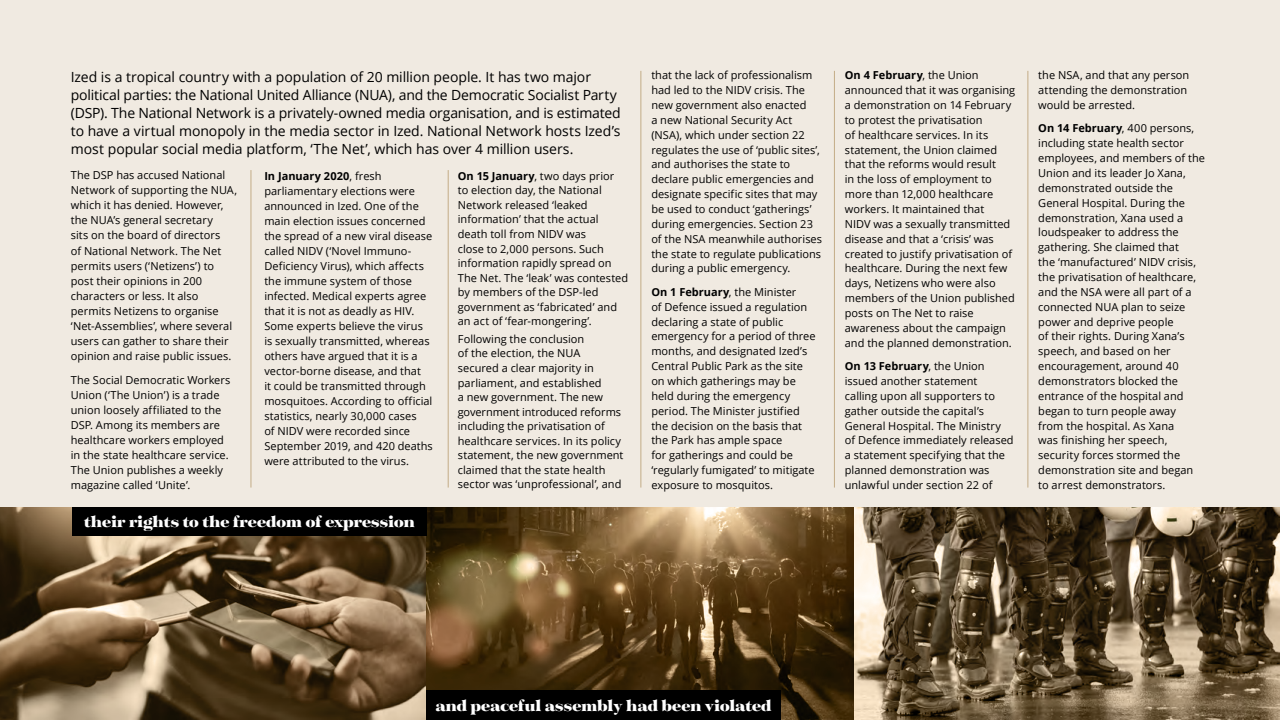
<style>
.page{position:relative;width:1280px;height:720px;background:#f0eae1}
.page>*{position:absolute;margin:0;border:0;box-sizing:border-box;transform-origin:0 0}
.t1{font:900 18px "Tenez";letter-spacing:-.02em;color:#fff}
.t2{font:14px/18.1px "Open Sans";letter-spacing:-.01em;color:#000}
.t3{font:11px/14.9px "Open Sans";color:#000}
.s1{font-weight:700}
</style>
<div class="page">
<svg style="left:0;top:507px;width:1280px;height:213px;background:#695436"></svg>
<hr style="left:251px;top:170px;width:1px;height:318px;background:#c3ac86">
<hr style="left:448px;top:170px;width:1px;height:318px;background:#c3ac86">
<hr style="left:641px;top:71px;width:1px;height:417px;background:#c3ac86">
<hr style="left:834px;top:71px;width:1px;height:417px;background:#c3ac86">
<hr style="left:1028px;top:71px;width:1px;height:417px;background:#c3ac86">
<div style="left:72px;top:507px;width:355px;height:29px;background:#000"></div>
<div style="left:426px;top:690px;width:355px;height:30px;background:#000"></div>
<p class="t2" style="left:71px;top:67px;width:551px">Ized is a tropical country with a population of 20 million people. It has two major political parties: the National United Alliance (NUA), and the Democratic Socialist Party (DSP). The National Network is a privately-owned media organisation, and is estimated to have a virtual monopoly in the media sector in Ized. National Network hosts Ized’s most popular social media platform, ‘The Net’, which has over 4 million users.</p>
<p class="t3" style="left:71px;top:167px;width:168px">The DSP has accused National<br>Network of supporting the NUA, which it has denied. However, the NUA’s general secretary<br>sits on the board of directors<br>of National Network. The Net permits users (‘Netizens’) to post their opinions in 200 characters or less. It also permits Netizens to organise ‘Net-Assemblies’, where several users can gather to share their opinion and raise public issues.</p>
<p class="t3" style="left:71px;top:372px;width:161px">The Social Democratic Workers<br>Union (‘The Union’) is a trade union loosely affiliated to the<br>DSP. Among its members are healthcare workers employed in the state healthcare service.<br>The Union publishes a weekly magazine called ‘Unite’.</p>
<p class="t3" style="left:264px;top:168px;width:170px"><span class="s1">In January 2020</span>, fresh parliamentary elections were announced in Ized. One of the main election issues concerned the spread of a new viral disease called NIDV (‘Novel Immuno-<br>Deficiency Virus), which affects the immune system of those infected. Medical experts agree that it is not as deadly as HIV.<br>Some experts believe the virus is sexually transmitted, whereas others have argued that it is a vector-borne disease, and that<br>it could be transmitted through mosquitoes. According to official statistics, nearly 30,000 cases<br>of NIDV were recorded since<br>September 2019, and 420 deaths were attributed to the virus.</p>
<p class="t3" style="left:458px;top:168px;width:172px;line-height:14.6px"><span class="s1">On 15 January</span>, two days prior<br>to election day, the National<br>Network released ‘leaked information’ that the actual death toll from NIDV was<br>close to 2,000 persons. Such information rapidly spread on<br>The Net. The ‘leak’ was contested by members of the DSP-led government as ‘fabricated’ and an act of ‘fear-mongering’.</p>
<p class="t3" style="left:458px;top:331px;width:167px;line-height:14.6px">Following the conclusion<br>of the election, the NUA secured a clear majority in parliament, and established<br>a new government. The new government introduced reforms including the privatisation of healthcare services. In its policy statement, the new government claimed that the state health sector was ‘unprofessional’, and</p>
<p class="t1" style="left:84px;top:508px;width:333px">their rights to the freedom of expression</p>
<p class="t3" style="left:651px;top:68px;width:172px">that the lack of professionalism had led to the NIDV crisis. The new government also enacted<br>a new National Security Act (NSA), which under section 22 regulates the use of ‘public sites’, and authorises the state to declare public emergencies and designate specific sites that may be used to conduct ‘gatherings’ during emergencies. Section 23 of the NSA meanwhile authorises the state to regulate publications during a public emergency.</p>
<p class="t3" style="left:651px;top:284px;width:166px"><span class="s1">On 1 February</span>, the Minister<br>of Defence issued a regulation declaring a state of public emergency for a period of three months, and designated Ized’s<br>Central Public Park as the site on which gatherings may be held during the emergency period. The Minister justified the decision on the basis that the Park has ample space<br>for gatherings and could be ‘regularly fumigated’ to mitigate exposure to mosquitos.</p>
<p class="t3" style="left:845px;top:68px;width:172px"><span class="s1">On 4 February</span>, the Union announced that it was organising a demonstration on 14 February to protest the privatisation<br>of healthcare services. In its statement, the Union claimed that the reforms would result<br>in the loss of employment to more than 12,000 healthcare workers. It maintained that<br>NIDV was a sexually transmitted disease and that a ‘crisis’ was created to justify privatisation of healthcare. During the next few days, Netizens who were also members of the Union published posts on The Net to raise awareness about the campaign and the planned demonstration.</p>
<p class="t3" style="left:845px;top:358px;width:170px"><span class="s1">On 13 February</span>, the Union issued another statement<br>calling upon all supporters to gather outside the capital’s<br>General Hospital. The Ministry of Defence immediately released a statement specifying that the planned demonstration was unlawful under section 22 of</p>
<p class="t3" style="left:1038px;top:68px;width:153px">the NSA, and that any person attending the demonstration would be arrested.</p>
<p class="t3" style="left:1038px;top:121px;width:168px"><span class="s1">On 14 February</span>, 400 persons, including state health sector employees, and members of the<br>Union and its leader Jo Xana, demonstrated outside the<br>General Hospital. During the demonstration, Xana used a loudspeaker to address the gathering. She claimed that<br>the ‘manufactured’ NIDV crisis, the privatisation of healthcare, and the NSA were all part of a connected NUA plan to seize power and deprive people<br>of their rights. During Xana’s speech, and based on her encouragement, around 40 demonstrators blocked the entrance of the hospital and began to turn people away<br>from the hospital. As Xana<br>was finishing her speech, security forces stormed the demonstration site and began to arrest demonstrators.</p>
<p class="t1" style="left:435px;top:692px;width:338px">and peaceful assembly had been violated</p>
</div>
